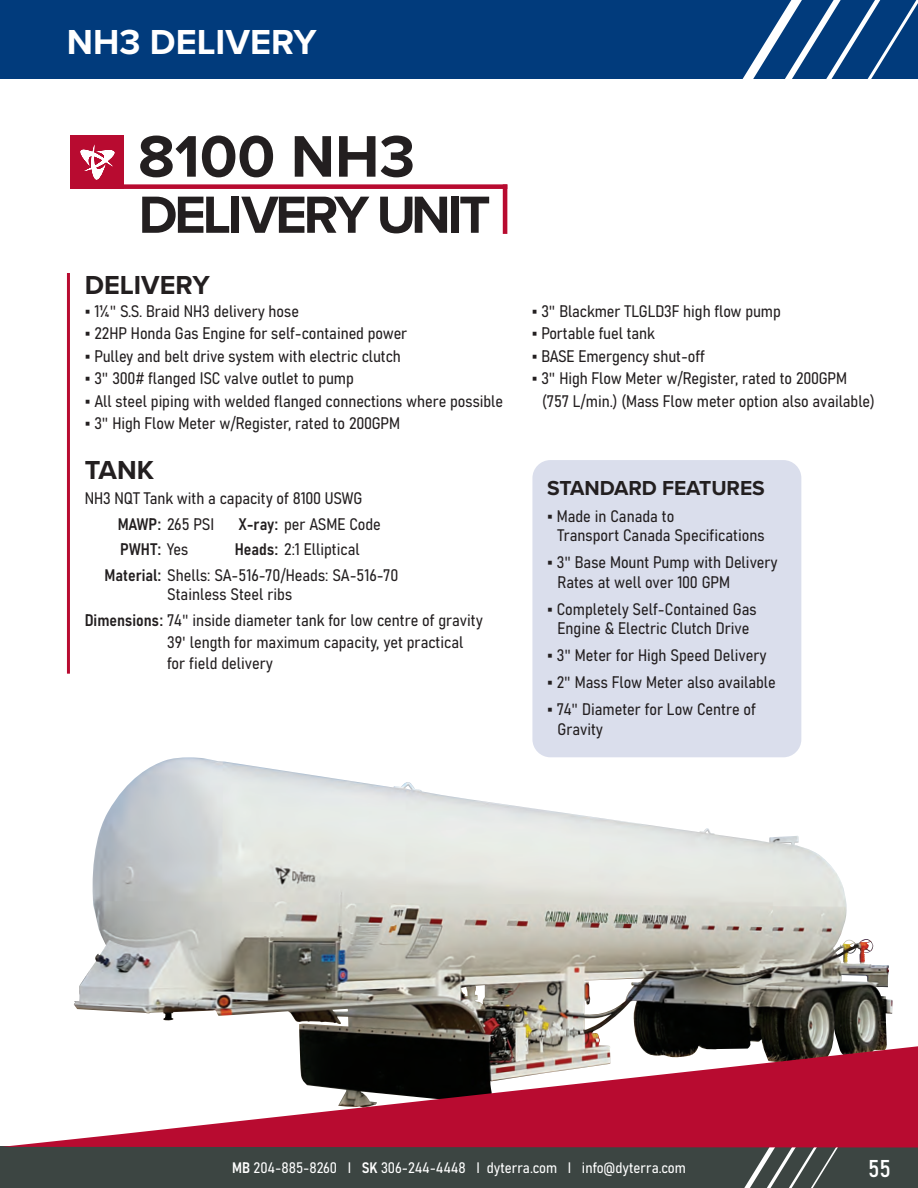
<style>
.page{position:relative;width:918px;height:1188px;background:#fff}
.page>*{position:absolute;margin:0;border:0;box-sizing:border-box;transform-origin:0 0}
.t1{font:700 54.15px "Proxima Nova";letter-spacing:-.06em;color:#231f20}
.t2{font:700 36px "Proxima Nova";color:#fff}
.t3{font:700 27px "Proxima Nova";color:#231f20}
.t4{font:24px "Bahnschrift";color:#fff}
.t5{font:700 21px "Proxima Nova";letter-spacing:-.005em;color:#231f20}
.t6{font:16.5px/19.5px "Bahnschrift";letter-spacing:-.005em;color:#231f20}
.t7{font:15px "Bahnschrift";color:#fff}
.s1{font-family:"Calibri"}
</style>
<div class="page">
<img style="left:74px;top:761px;width:723px;height:284px">
<div style="left:120px;top:184px;width:387px;height:5px;background:#b80b30"></div>
<hr style="left:503px;top:184px;width:4px;height:50px;background:#b80b30">
<div style="left:71px;top:135px;width:53px;height:54px;background:#b80b30"></div>
<svg style="left:81px;top:144px;width:33px;height:36px"></svg>
<svg style="left:140px;top:136px;width:273px;height:41px"></svg>
<hr style="left:67px;top:273px;width:3px;height:401px;background:#b80b30">
<div style="left:532px;top:460px;width:269px;height:297px;background:#dadeec;border-radius:18px"></div>
<div style="left:0;top:1147px;width:918px;height:41px;background:#3c4542"></div>
<svg style="left:744px;top:1148px;width:94px;height:40px"></svg>
<svg style="left:2px;top:1045px;width:916px;height:103px;fill:#b80b30"></svg>
<div style="left:0;top:0;width:918px;height:79px;background:#013b7c"></div>
<svg style="left:742px;top:0;width:176px;height:79px"></svg>
<p class="t2" style="left:67px;top:15px;width:251px">NH3 DELIVERY</p>
<p class="t1" style="left:139px;top:174px;width:353px">DELIVERY UNIT</p>
<p class="t3" style="left:85px;top:265px;width:127px">DELIVERY</p>
<p class="t6" style="left:85px;top:300px;width:216px"><span class="s1">▪</span> 1¼<span class="s1">"</span> S.S. Braid NH3 delivery hose</p>
<p class="t6" style="left:532px;top:300px;width:251px"><span class="s1">▪</span> 3<span class="s1">"</span> Blackmer TLGLD3F high flow pump</p>
<p class="t6" style="left:85px;top:323px;width:324px"><span class="s1">▪</span> 22HP Honda Gas Engine for self-contained power</p>
<p class="t6" style="left:532px;top:323px;width:125px"><span class="s1">▪</span> Portable fuel tank</p>
<p class="t6" style="left:85px;top:345px;width:318px"><span class="s1">▪</span> Pulley and belt drive system with electric clutch</p>
<p class="t6" style="left:532px;top:345px;width:175px"><span class="s1">▪</span> BASE Emergency shut-off</p>
<p class="t6" style="left:85px;top:368px;width:271px"><span class="s1">▪</span> 3<span class="s1">"</span> 300# flanged ISC valve outlet to pump</p>
<p class="t6" style="left:532px;top:368px;width:317px"><span class="s1">▪</span> 3<span class="s1">"</span> High Flow Meter w/Register, rated to 200GPM</p>
<p class="t6" style="left:85px;top:390px;width:420px"><span class="s1">▪</span> All steel piping with welded flanged connections where possible</p>
<p class="t6" style="left:542px;top:390px;width:334px">(757 L/min.) (Mass Flow meter option also available)</p>
<p class="t6" style="left:85px;top:413px;width:317px"><span class="s1">▪</span> 3<span class="s1">"</span> High Flow Meter w/Register, rated to 200GPM</p>
<p class="t3" style="left:85px;top:450px;width:71px">TANK</p>
<p class="t6" style="left:85px;top:488px;width:279px">NH3 NQT Tank with a capacity of 8100 USWG</p>
<p class="t6" style="left:118px;top:513px;width:98px">MAWP : 265 PSI</p>
<p class="t6" style="left:239px;top:513px;width:144px">X-ray : per ASME Code</p>
<p class="t6" style="left:120px;top:539px;width:70px">PWHT : Yes</p>
<p class="t6" style="left:235px;top:539px;width:127px">Heads : 2:1 Elliptical</p>
<p class="t6" style="left:167px;top:564px;width:233px;text-indent:-63px">Material: Shells: SA-516-70/Heads: SA-516-70<br>Stainless Steel ribs</p>
<p class="t6" style="left:167px;top:608px;width:317px;line-height:22.5px;text-indent:-83px">Dimensions : 74<span class="s1">"</span> inside diameter tank for low centre of gravity<br>39<span class="s1">'</span> length for maximum capacity, yet practical</p>
<p class="t6" style="left:167px;top:653px;width:107px">for field delivery</p>
<p class="t5" style="left:547px;top:472px;width:219px">STANDARD FEATURES</p>
<p class="t6" style="left:558px;top:505px;width:209px;text-indent:-10px"><span class="s1">▪</span> Made in Canada to<br>Transport Canada Specifications</p>
<p class="t6" style="left:558px;top:552px;width:222px;text-indent:-10px"><span class="s1">▪</span> 3<span class="s1">"</span> Base Mount Pump with Delivery<br>Rates at well over 100 GPM</p>
<p class="t6" style="left:547px;top:598px;width:211px;text-align:center"><span class="s1">▪</span> Completely Self-Contained Gas<br>Engine &amp; Electric Clutch Drive</p>
<p class="t6" style="left:547px;top:645px;width:221px"><span class="s1">▪</span> 3<span class="s1">"</span> Meter for High Speed Delivery</p>
<p class="t6" style="left:547px;top:672px;width:230px"><span class="s1">▪</span> 2<span class="s1">"</span> Mass Flow Meter also available</p>
<p class="t6" style="left:558px;top:699px;width:200px;text-indent:-10px"><span class="s1">▪</span> 74<span class="s1">"</span> Diameter for Low Centre of<br>Gravity</p>
<p class="t7" style="left:232px;top:1157px;width:456px">MB 204-885-8260 I SK 306-244-4448 I dyterra.com I info@dyterra.com</p>
<p class="t4" style="left:868px;top:1150px;width:24px">55</p>
</div>
